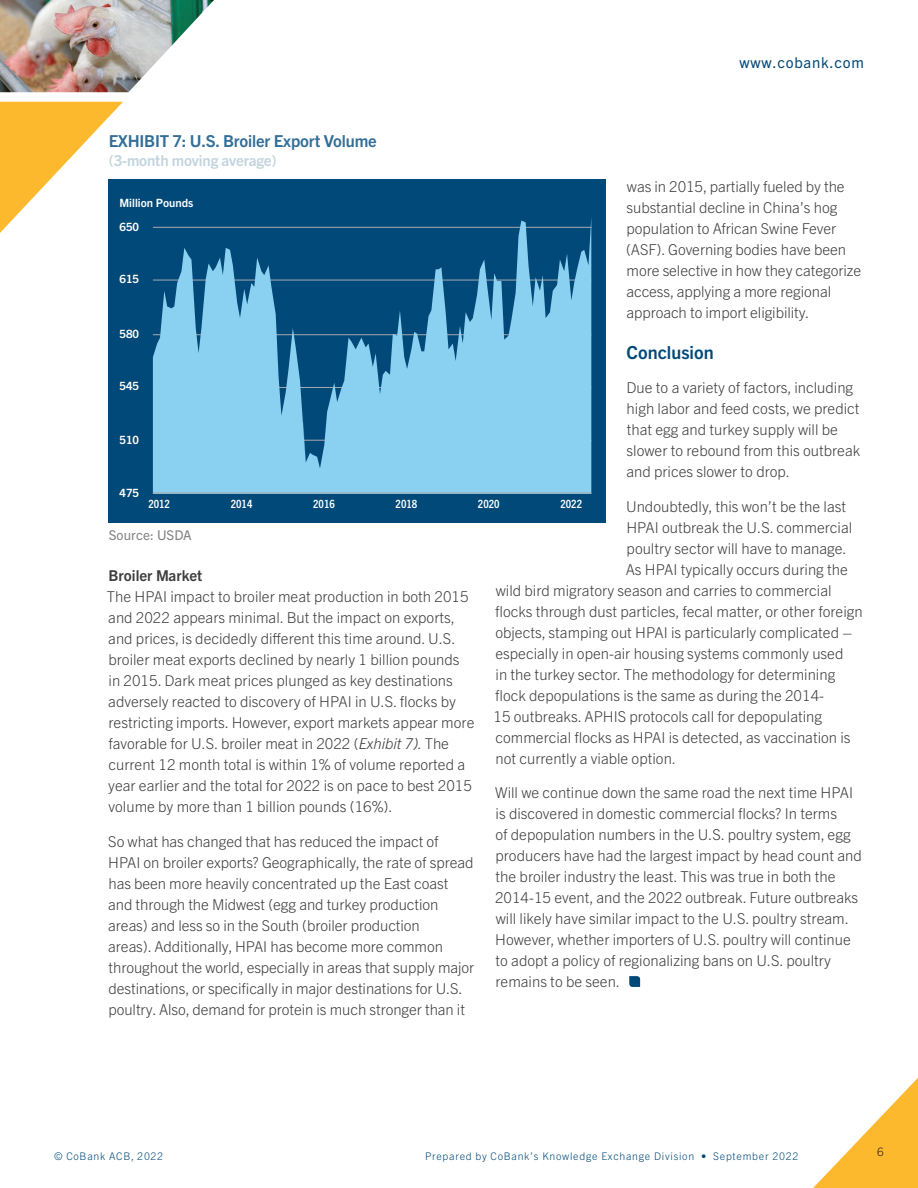
<style>
.page{position:relative;width:918px;height:1188px;background:#fff}
.page>*{position:absolute;margin:0;border:0;box-sizing:border-box;transform-origin:0 0}
.t1{font:700 18px "Trade Gothic Next LT Pro";color:#004978}
.t2{font:700 16.5px "Trade Gothic Next LT Pro";letter-spacing:-.01em;color:#326e97}
.t3{font:300 15px/21px "Trade Gothic Next LT Pro";color:#3e3d3e}
.t4{font:700 15px "Trade Gothic Next LT Pro";letter-spacing:-.01em;color:#c2d4de}
.t5{font:15px "Trade Gothic Next LT Pro";letter-spacing:.05em;color:#004978}
.t6{font:700 15px "Trade Gothic Next LT Pro";color:#3e3d3e}
.t7{font:13.5px "Trade Gothic Next LT Pro";letter-spacing:.005em;color:#808285}
.t8{font:300 11.7px "Trade Gothic Next LT Pro";color:#231f20}
.t9{font:700 11.4px "Trade Gothic Next LT Pro";color:#fff}
.t10{font:700 condensed 11.4px "Trade Gothic Next LT Pro";color:#fff}
.t11{font:300 10.5px "Trade Gothic Next LT Pro";letter-spacing:.07em;color:#004978}
.s1{font-style:italic}
</style>
<div class="page">
<img style="left:0;top:0;width:214px;height:92px">
<svg style="left:0;top:102px;width:123px;height:131px"></svg>
<svg style="left:813px;top:1078px;width:105px;height:110px"></svg>
<svg style="left:629px;top:976px;width:11px;height:11px"></svg>
<div style="left:108px;top:179px;width:498px;height:344px;background:#004978"></div>
<svg style="left:153px;top:217px;width:438px;height:275px;background:#589fc4"></svg>
<hr style="left:153px;top:492px;width:438px;height:2px;background:#a8a9ad">
<p class="t2" style="left:109px;top:129px;width:270px">EXHIBIT 7: U.S. Broiler Export Volume</p>
<p class="t4" style="left:109px;top:150px;width:170px">(3-month moving average)</p>
<p class="t5" style="left:739px;top:52px;width:126px">www.cobank.com</p>
<p class="t3" style="left:626px;top:175px;width:237px">was in 2015, partially fueled by the substantial decline in China’s hog population to African Swine Fever (ASF). Governing bodies have been more selective in how they categorize access, applying a more regional approach to import eligibility.</p>
<p class="t1" style="left:627px;top:340px;width:89px">Conclusion</p>
<p class="t3" style="left:626px;top:376px;width:235px">Due to a variety of factors, including high labor and feed costs, we predict that egg and turkey supply will be slower to rebound from this outbreak and prices slower to drop.</p>
<p class="t3" style="left:626px;top:495px;width:221px">Undoubtedly, this won’t be the last</p>
<p class="t3" style="left:626px;top:516px;width:227px">HPAI outbreak the U.S. commercial</p>
<p class="t3" style="left:627px;top:537px;width:222px">poultry sector will have to manage.</p>
<p class="t3" style="left:626px;top:558px;width:224px">As HPAI typically occurs during the</p>
<p class="t3" style="left:496px;top:579px;width:337px">wild bird migratory season and carries to commercial</p>
<p class="t3" style="left:495px;top:600px;width:369px">flocks through dust particles, fecal matter, or other foreign</p>
<p class="t3" style="left:495px;top:621px;width:358px">objects, stamping out HPAI is particularly complicated –</p>
<p class="t3" style="left:495px;top:642px;width:349px">especially in open-air housing systems commonly used</p>
<p class="t3" style="left:496px;top:663px;width:341px">in the turkey sector. The methodology for determining</p>
<p class="t3" style="left:495px;top:684px;width:331px">flock depopulations is the same as during the 2014-</p>
<p class="t3" style="left:494px;top:705px;width:330px">15 outbreaks. APHIS protocols call for depopulating</p>
<p class="t3" style="left:495px;top:726px;width:357px">commercial flocks as HPAI is detected, as vaccination is</p>
<p class="t3" style="left:496px;top:747px;width:182px">not currently a viable option.</p>
<p class="t3" style="left:495px;top:781px;width:368px">Will we continue down the same road the next time HPAI is discovered in domestic commercial flocks? In terms<br>of depopulation numbers in the U.S. poultry system, egg producers have had the largest impact by head count and the broiler industry the least. This was true in both the 2014-15 event, and the 2022 outbreak. Future outbreaks will likely have similar impact to the U.S. poultry stream.<br>However, whether importers of U.S. poultry will continue to adopt a policy of regionalizing bans on U.S. poultry remains to be seen.</p>
<p class="t9" style="left:120px;top:195px;width:75px">Million Pounds</p>
<p class="t9" style="left:119px;top:219px;width:21px">650</p>
<p class="t9" style="left:119px;top:271px;width:21px">615</p>
<p class="t9" style="left:119px;top:326px;width:21px">580</p>
<p class="t9" style="left:119px;top:378px;width:21px">545</p>
<p class="t9" style="left:119px;top:431px;width:21px">510</p>
<p class="t9" style="left:119px;top:485px;width:21px">475</p>
<p class="t10" style="left:148px;top:496px;width:23px">2012</p>
<p class="t10" style="left:231px;top:496px;width:23px">2014</p>
<p class="t10" style="left:313px;top:496px;width:23px">2016</p>
<p class="t10" style="left:396px;top:496px;width:23px">2018</p>
<p class="t10" style="left:478px;top:496px;width:23px">2020</p>
<p class="t10" style="left:560px;top:496px;width:23px">2022</p>
<p class="t7" style="left:109px;top:525px;width:85px">Source: USDA</p>
<p class="t6" style="left:109px;top:565px;width:95px">Broiler Market</p>
<p class="t3" style="left:107px;top:585px;width:369px">The HPAI impact to broiler meat production in both 2015 and 2022 appears minimal. But the impact on exports, and prices, is decidedly different this time around. U.S. broiler meat exports declined by nearly 1 billion pounds<br>in 2015. Dark meat prices plunged as key destinations adversely reacted to discovery of HPAI in U.S. flocks by restricting imports. However, export markets appear more favorable for U.S. broiler meat in 2022 (<span class="s1">Exhibit 7).</span> The current 12 month total is within 1% of volume reported a year earlier and the total for 2022 is on pace to best 2015 volume by more than 1 billion pounds (16%).</p>
<p class="t3" style="left:108px;top:830px;width:367px">So what has changed that has reduced the impact of HPAI on broiler exports? Geographically, the rate of spread has been more heavily concentrated up the East coast and through the Midwest (egg and turkey production areas) and less so in the South (broiler production<br>areas). Additionally, HPAI has become more common throughout the world, especially in areas that supply major destinations, or specifically in major destinations for U.S. poultry. Also, demand for protein is much stronger than it</p>
<p class="t11" style="left:54px;top:1149px;width:111px">© CoBank ACB, 2022</p>
<p class="t11" style="left:425px;top:1149px;width:375px">Prepared by CoBank’s Knowledge Exchange Division • September 2022</p>
<p class="t8" style="left:877px;top:1143px;width:8px">6</p>
</div>
